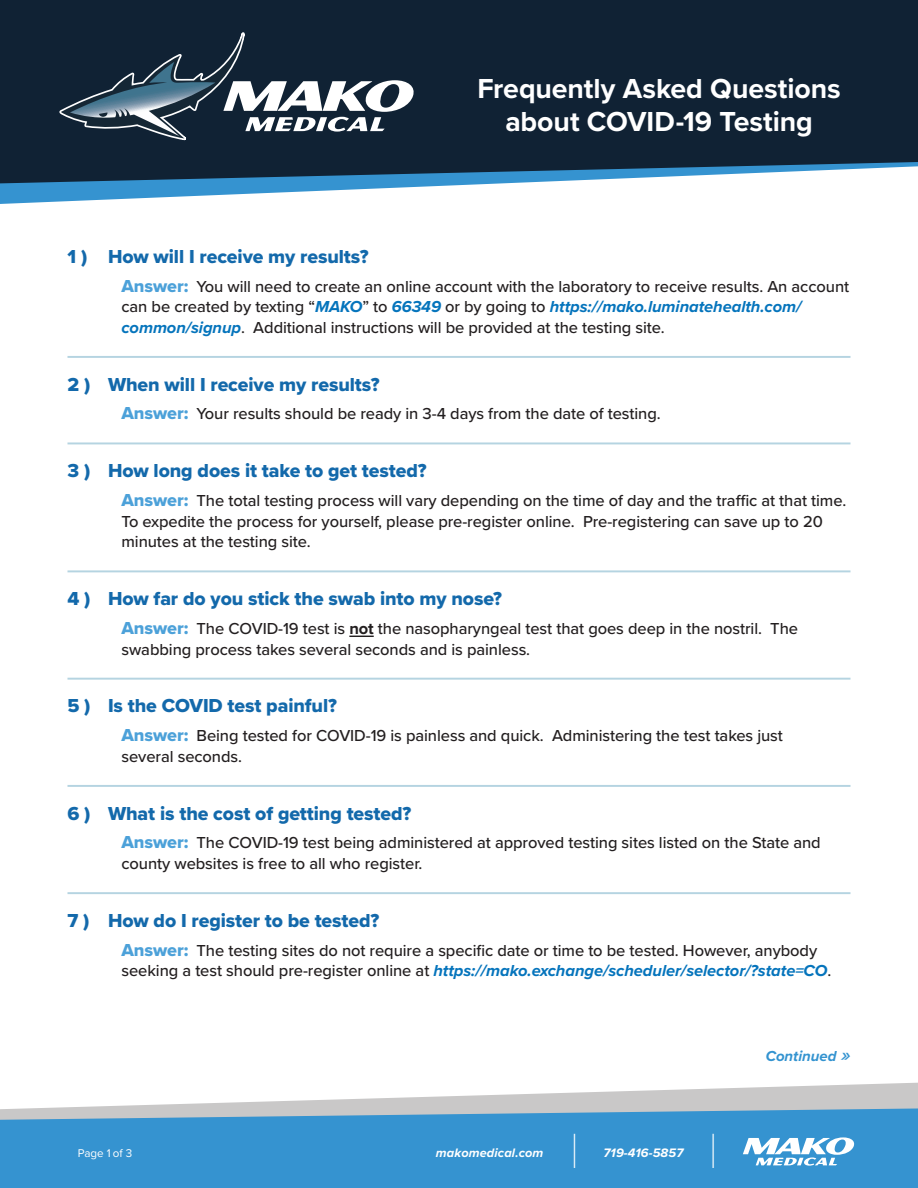
<style>
.page{position:relative;width:918px;height:1188px;background:#fff}
.page>*{position:absolute;margin:0;border:0;box-sizing:border-box;transform-origin:0 0}
.t1{font:300 48.3px "Proxima Nova";color:#fff;scale:.56 1}
.t2{font:700 28.5px/33px "Proxima Nova";letter-spacing:-.005em;color:#fff;text-align:center}
.t3{font:19.5px "Proxima Nova Extrabld";letter-spacing:-.005em;color:#1369ab}
.t4{font:500 16.5px/20.7px "Proxima Nova";letter-spacing:-.005em;color:#231f20}
.t5{font:italic 700 15px "Proxima Nova";color:#3393d0}
.t6{font:italic 700 12.75px "Proxima Nova";letter-spacing:.01em;color:#fff}
.t7{font:11.7px "Proxima Nova";color:#fff}
.s1{font-family:"Proxima Nova Extrabld";font-weight:400;font-size:18px;color:#4ca1d9}
.s2{font-weight:700;font-style:italic;color:#0574bc}
.s3{font-weight:700}
.s4{font-weight:600;font-size:19.5px}
</style>
<div class="page">
<svg style="left:0;top:184px;width:486px;height:20px"></svg>
<svg style="left:0;top:0;width:918px;height:184px;background:#192f43"></svg>
<svg style="left:48px;top:1082px;width:870px;height:26px"></svg>
<svg style="left:0;top:1108px;width:918px;height:80px;background:#4197cf"></svg>
<svg style="left:58px;top:0;width:358px;height:146px;background:#304050"></svg>
<svg style="left:743px;top:1137px;width:113px;height:29px"></svg>
<hr style="left:68px;top:356px;width:782px;height:2px;background:#b5d4e1">
<hr style="left:68px;top:442px;width:782px;height:2px;background:#b5d4e1">
<hr style="left:68px;top:570px;width:782px;height:2px;background:#b5d4e1">
<svg style="left:349px;top:636px;width:25px;height:1px"></svg>
<hr style="left:68px;top:678px;width:782px;height:2px;background:#b5d4e1">
<hr style="left:68px;top:785px;width:782px;height:2px;background:#b5d4e1">
<hr style="left:68px;top:892px;width:782px;height:2px;background:#b5d4e1">
<h2 class="t2" style="left:477px;top:71px;width:365px">Frequently Asked Questions about COVID-19 Testing</h2>
<p class="t3" style="left:68px;top:242px;width:303px">1 ) How will I receive my results?</p>
<p class="t4" style="left:122px;top:275px;width:729px"><span class="s1">Answer:</span> You will need to create an online account with the laboratory to receive results. An account can be created by texting “<span class="s2">MAKO</span>” to <span class="s2">66349</span> or by going to <span class="s2">https://mako.luminatehealth.com/ common/signup</span>. Additional instructions will be provided at the testing site.</p>
<p class="t3" style="left:68px;top:370px;width:314px">2 ) When will I receive my results?</p>
<p class="t4" style="left:122px;top:403px;width:541px"><span class="s1">Answer:</span> Your results should be ready in 3-4 days from the date of testing.</p>
<p class="t3" style="left:68px;top:456px;width:361px">3 ) How long does it take to get tested?</p>
<p class="t4" style="left:122px;top:490px;width:726px"><span class="s1">Answer:</span> The total testing process will vary depending on the time of day and the traffic at that time.<br>To expedite the process for yourself, please pre-register online. Pre-registering can save up to 20 minutes at the testing site.</p>
<p class="t3" style="left:68px;top:584px;width:436px">4 ) How far do you stick the swab into my nose?</p>
<p class="t4" style="left:122px;top:618px;width:678px"><span class="s1">Answer:</span> The COVID-19 test is <span class="s3">not</span> the nasopharyngeal test that goes deep in the nostril. The swabbing process takes several seconds and is painless.</p>
<p class="t3" style="left:68px;top:691px;width:271px">5 ) Is the COVID test painful?</p>
<p class="t4" style="left:122px;top:725px;width:663px"><span class="s1">Answer:</span> Being tested for COVID-19 is painless and quick. Administering the test takes just several seconds.</p>
<p class="t3" style="left:68px;top:799px;width:345px">6 ) What is the cost of getting tested?</p>
<p class="t4" style="left:122px;top:832px;width:701px"><span class="s1">Answer:</span> The COVID-19 test being administered at approved testing sites listed on the State and county websites is free to all who register.</p>
<p class="t3" style="left:68px;top:906px;width:313px">7 ) How do I register to be tested?</p>
<p class="t4" style="left:122px;top:939px;width:711px"><span class="s1">Answer:</span> The testing sites do not require a specific date or time to be tested. However, anybody seeking a test should pre-register online at <span class="s2">https://mako.exchange/scheduler/selector/?state=CO</span>.</p>
<p class="t7" style="left:78px;top:1144px;width:56px">Page 1 of 3</p>
<p class="t6" style="left:436px;top:1143px;width:109px">makomedical.com</p>
<h1 class="t1" style="left:572px;top:1115px;width:12px">|</h1>
<p class="t6" style="left:604px;top:1143px;width:81px">719-416-5857</p>
<h1 class="t1" style="left:711px;top:1115px;width:12px">|</h1>
<p class="t5" style="left:766px;top:1045px;width:86px">Continued <span class="s4">»</span></p>
</div>
